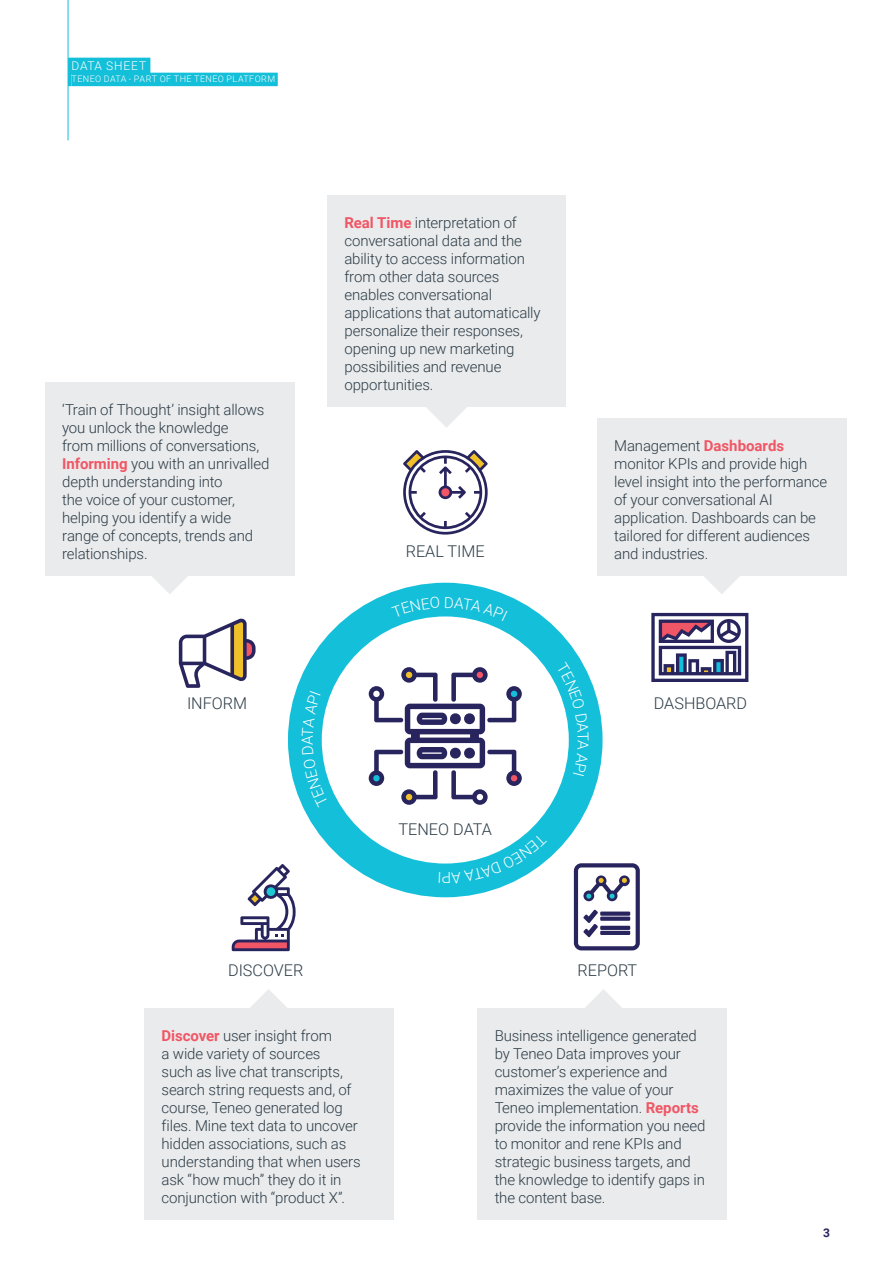
<style>
.page{position:relative;width:893px;height:1263px;background:#fff}
.page>*{position:absolute;margin:0;border:0;box-sizing:border-box;transform-origin:0 0}
.t1{font:300 16.2px "Roboto";color:#2b3b46}
.t2{font:300 15.3px "Roboto";color:#fff}
.t3{font:300 15px/18px "Roboto";letter-spacing:-.01em;color:#2b3b46}
.t4{font:300 12px "Roboto";letter-spacing:.065em;color:#fff}
.t5{font:700 12px "Roboto";color:#28255e}
.t6{font:300 9px "Roboto";letter-spacing:.045em;color:#fff}
.s1{font-weight:700;color:#f05665}
</style>
<div class="page">
<div style="left:68px;top:58px;width:82px;height:16px;background:#14bfd9"></div>
<svg style="left:69px;top:74px;width:3px;height:12px"></svg>
<div style="left:72px;top:73px;width:206px;height:13px;background:#14bfd9"></div>
<hr style="left:68px;top:0;width:1px;height:140px;background:#14bfd9">
<svg style="left:369px;top:667px;width:153px;height:138px"></svg>
<div style="left:288px;top:583px;width:315px;height:314px;border:34px solid #14bfd9;border-radius:50%"></div>
<svg style="left:179px;top:618px;width:77px;height:70px"></svg>
<svg style="left:651px;top:613px;width:97px;height:69px"></svg>
<svg style="left:574px;top:863px;width:66px;height:87px"></svg>
<svg style="left:232px;top:864px;width:64px;height:87px"></svg>
<svg style="left:403px;top:450px;width:85px;height:85px"></svg>
<svg style="left:250px;top:989px;width:37px;height:19px"></svg>
<svg style="left:585px;top:989px;width:37px;height:19px"></svg>
<svg style="left:684px;top:575px;width:75px;height:19px"></svg>
<svg style="left:132px;top:575px;width:75px;height:19px"></svg>
<svg style="left:426px;top:407px;width:41px;height:20px"></svg>
<div style="left:597px;top:418px;width:249px;height:157px;background:#eaebec"></div>
<div style="left:45px;top:382px;width:249px;height:193px;background:#eaebec"></div>
<div style="left:145px;top:1008px;width:249px;height:211px;background:#eaebec"></div>
<div style="left:478px;top:1008px;width:249px;height:211px;background:#eaebec"></div>
<div style="left:327px;top:195px;width:239px;height:212px;background:#eaebec"></div>
<svg style="left:556px;top:662px;width:33px;height:114px"></svg>
<svg style="left:439px;top:833px;width:108px;height:50px"></svg>
<svg style="left:302px;top:746px;width:26px;height:61px;background:#26c4db"></svg>
<svg style="left:302px;top:691px;width:19px;height:45px"></svg>
<svg style="left:391px;top:597px;width:48px;height:20px"></svg>
<svg style="left:445px;top:597px;width:62px;height:24px"></svg>
<p class="t4" style="left:72px;top:58px;width:76px">DATA SHEET</p>
<p class="t6" style="left:72px;top:73px;width:205px">TENEO DATA - PART OF THE TENEO PLATFORM</p>
<p class="t3" style="left:62px;top:400px;width:209px">‘Train of Thought’ insight allows you unlock the knowledge<br>from millions of conversations,<br><span class="s1">Informing</span> you with an unrivalled depth understanding into<br>the voice of your customer, helping you identify a wide range of concepts, trends and relationships.</p>
<p class="t3" style="left:344px;top:213px;width:198px"><span class="s1">Real Time</span> interpretation of conversational data and the ability to access information from other data sources enables conversational applications that automatically personalize their responses, opening up new marketing possibilities and revenue opportunities.</p>
<p class="t1" style="left:406px;top:540px;width:80px">REAL TIME</p>
<p class="t3" style="left:614px;top:436px;width:215px">Management <span class="s1">Dashboards </span>monitor KPIs and provide high level insight into the performance of your conversational AI application. Dashboards can be tailored for different audiences and industries.</p>
<p class="t1" style="left:187px;top:691px;width:62px">INFORM</p>
<p class="t1" style="left:654px;top:691px;width:95px">DASHBOARD</p>
<p class="t2" style="left:297px;top:745px;width:11px;rotate:-90deg">A</p>
<p class="t1" style="left:399px;top:818px;width:95px">TENEO DATA</p>
<p class="t1" style="left:228px;top:959px;width:77px">DISCOVER</p>
<p class="t1" style="left:578px;top:959px;width:61px">REPORT</p>
<p class="t3" style="left:162px;top:1026px;width:201px"><span class="s1">Discover</span> user insight from<br>a wide variety of sources<br>such as live chat transcripts, search string requests and, of course, Teneo generated log files. Mine text data to uncover hidden associations, such as understanding that when users ask “how much” they do it in conjunction with “product X”.</p>
<p class="t3" style="left:495px;top:1026px;width:212px">Business intelligence generated by Teneo Data improves your customer’s experience and maximizes the value of your<br>Teneo implementation. <span class="s1">Reports </span>provide the information you need to monitor and rene KPIs and strategic business targets, and the knowledge to identify gaps in the content base.</p>
<p class="t5" style="left:823px;top:1224px;width:8px">3</p>
</div>
